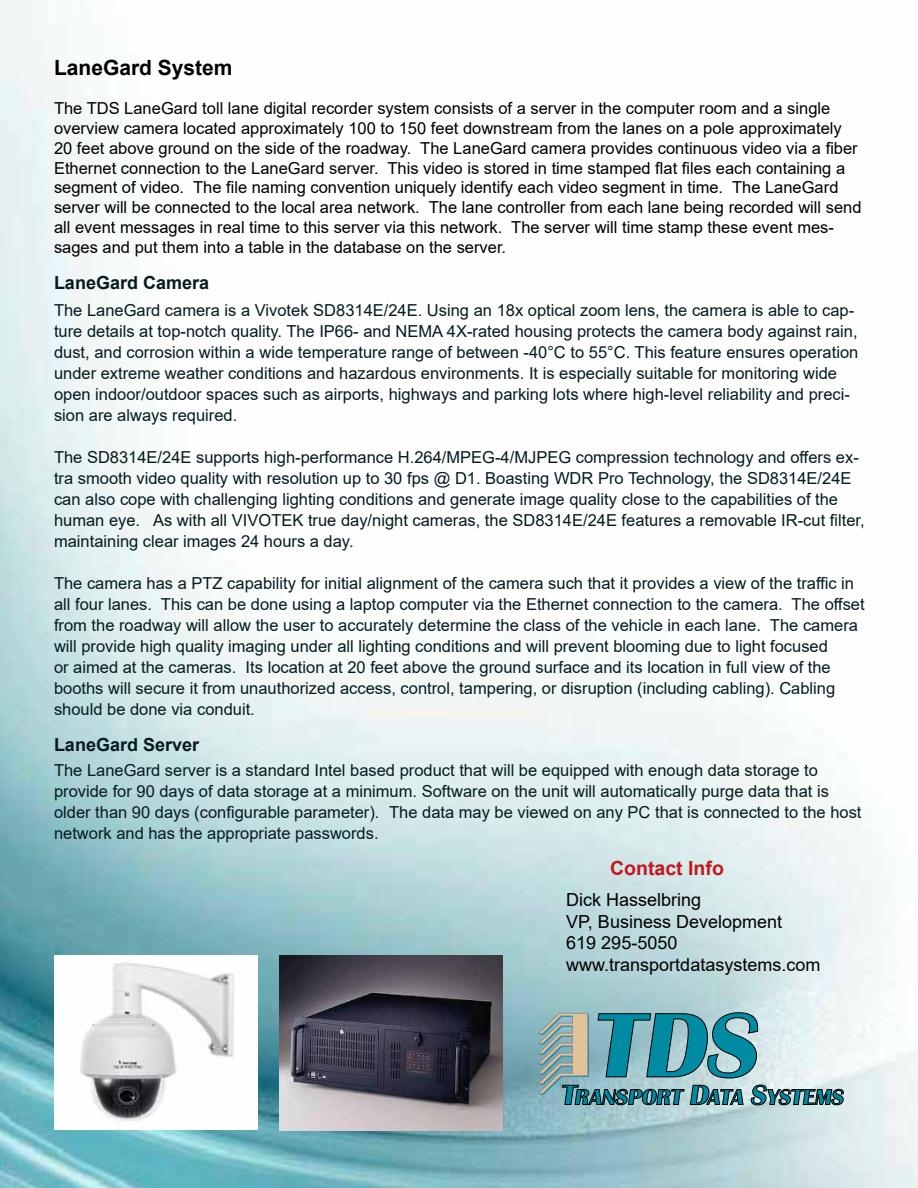
<style>
.page{position:relative;width:918px;height:1188px;background:#fff}
.page>*{position:absolute;margin:0;border:0;box-sizing:border-box;transform-origin:0 0}
.t1{font:700 21px "Arial";color:#000}
.t2{font:700 19.5px "Arial";color:#c2171d}
.t3{font:18px/21.6px "Arial";color:#000}
.t4{font:700 18px "Arial";color:#051b1f}
.t5{font:16.5px/21px "Arial";color:#051b1f}
.t6{font:16.5px/19.8px "Arial";color:#000}
</style>
<div class="page">
<img style="left:0;top:0;width:918px;height:1188px">
<svg style="left:538px;top:1012px;width:306px;height:93px"></svg>
<img style="left:54px;top:955px;width:203px;height:174px">
<img style="left:279px;top:955px;width:223px;height:176px">
<p class="t1" style="left:54px;top:53px;width:180px">LaneGard System</p>
<p class="t6" style="left:54px;top:98px;width:809px">The TDS LaneGard toll lane digital recorder system consists of a server in the computer room and a single overview camera located approximately 100 to 150 feet downstream from the lanes on a pole approximately 20 feet above ground on the side of the roadway. The LaneGard camera provides continuous video via a fiber Ethernet connection to the LaneGard server. This video is stored in time stamped flat files each containing a segment of video. The file naming convention uniquely identify each video segment in time. The LaneGard server will be connected to the local area network. The lane controller from each lane being recorded will send all event messages in real time to this server via this network. The server will time stamp these event mes&shy;sages and put them into a table in the database on the server.</p>
<p class="t4" style="left:54px;top:270px;width:157px">LaneGard Camera</p>
<p class="t5" style="left:54px;top:299px;width:806px">The LaneGard camera is a Vivotek SD8314E/24E. Using an 18x optical zoom lens, the camera is able to cap&shy;ture details at top-notch quality. The IP66- and NEMA 4X-rated housing protects the camera body against rain, dust, and corrosion within a wide temperature range of between -40°C to 55°C. This feature ensures operation under extreme weather conditions and hazardous environments. It is especially suitable for monitoring wide open indoor/outdoor spaces such as airports, highways and parking lots where high-level reliability and preci&shy;sion are always required.</p>
<p class="t5" style="left:54px;top:447px;width:812px">The SD8314E/24E supports high-performance H.264/MPEG-4/MJPEG compression technology and offers ex&shy;tra smooth video quality with resolution up to 30 fps @ D1. Boasting WDR Pro Technology, the SD8314E/24E can also cope with challenging lighting conditions and generate image quality close to the capabilities of the human eye. As with all VIVOTEK true day/night cameras, the SD8314E/24E features a removable IR-cut filter, maintaining clear images 24 hours a day.</p>
<p class="t5" style="left:54px;top:573px;width:812px">The camera has a PTZ capability for initial alignment of the camera such that it provides a view of the traffic in all four lanes. This can be done using a laptop computer via the Ethernet connection to the camera. The offset from the roadway will allow the user to accurately determine the class of the vehicle in each lane. The camera will provide high quality imaging under all lighting conditions and will prevent blooming due to light focused<br>or aimed at the cameras. Its location at 20 feet above the ground surface and its location in full view of the booths will secure it from unauthorized access, control, tampering, or disruption (including cabling). Cabling should be done via conduit.</p>
<p class="t4" style="left:54px;top:732px;width:147px">LaneGard Server</p>
<p class="t5" style="left:54px;top:760px;width:809px">The LaneGard server is a standard Intel based product that will be equipped with enough data storage to provide for 90 days of data storage at a minimum. Software on the unit will automatically purge data that is older than 90 days (configurable parameter). The data may be viewed on any PC that is connected to the host network and has the appropriate passwords.</p>
<p class="t2" style="left:610px;top:854px;width:115px">Contact Info</p>
<p class="t3" style="left:566px;top:889px;width:256px">Dick Hasselbring<br>VP, Business Development<br>619 295-5050 www.transportdatasystems.com</p>
</div>
